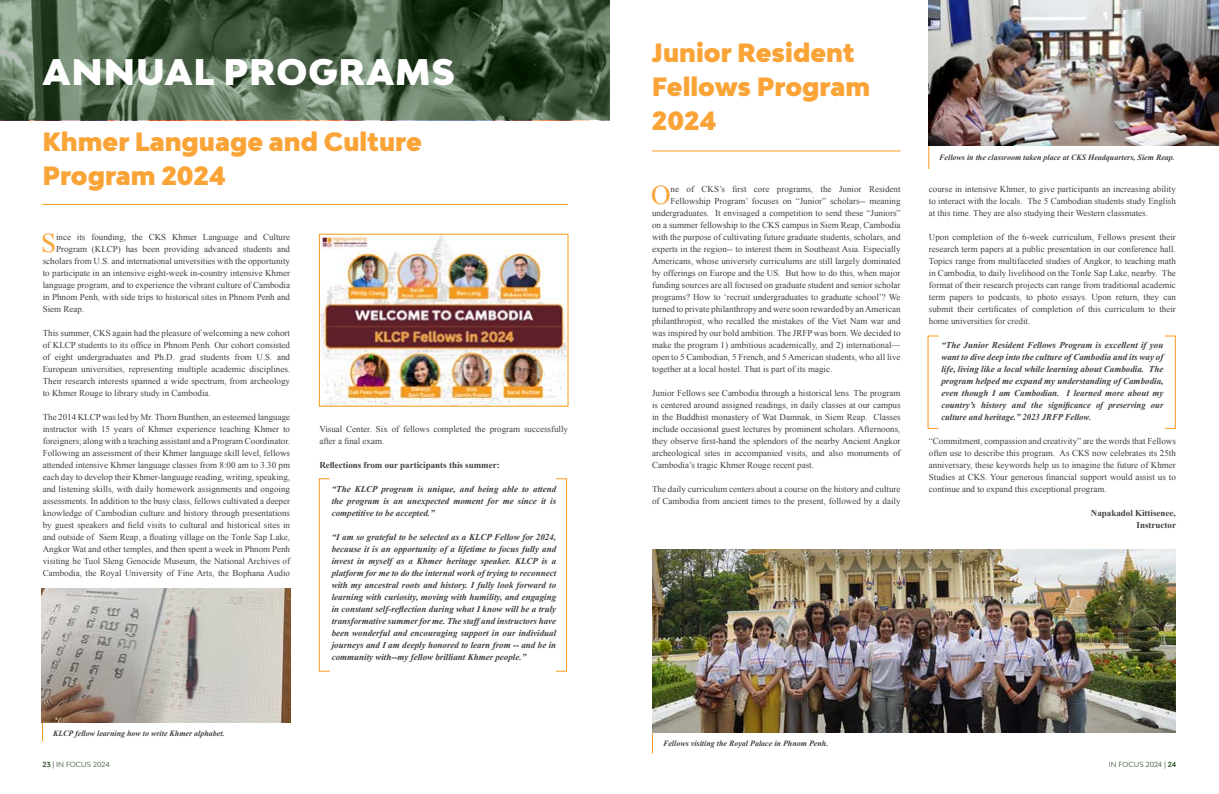
<style>
.page{position:relative;width:1219px;height:794px;background:#fff}
.page>*{position:absolute;margin:0;border:0;box-sizing:border-box;transform-origin:0 0}
.t1{font:900 35px "Bw Modelica";letter-spacing:.03em;color:#fff}
.t2{font:27.1px "Times New Roman";color:#faa438}
.t3{font:900 25px/34px "Bw Modelica";color:#faa438}
.t4{font:9px/12px "Times New Roman";color:#414042;text-align:justify}
.t5{font:italic 700 9px/12px "Times New Roman";color:#414042;text-align:justify}
.t6{font:700 9px/12px "Times New Roman";color:#414042;text-align:right}
.t7{font:italic 700 8px "Times New Roman";color:#414042}
.t8{font:7px "Bw Modelica";letter-spacing:.005em;color:#375532}
.s1{font-weight:700}
</style>
<div class="page">
<svg style="left:0;top:0;width:609px;height:120px"></svg>
<svg style="left:42px;top:722px;width:1px;height:19px"></svg>
<hr style="left:43px;top:204px;width:525px;height:1px;background:#f99b1f">
<img style="left:321px;top:236px;width:245px;height:169px">
<div style="left:319px;top:234px;width:249px;height:173px;border:1px solid #f99b20"></div>
<img style="left:42px;top:588px;width:248px;height:134px">
<svg style="left:652px;top:732px;width:1px;height:21px"></svg>
<hr style="left:652px;top:150px;width:248px;height:1px;background:#f99b1f">
<img style="left:652px;top:549px;width:524px;height:183px">
<hr style="left:928px;top:134px;width:1px;height:35px;background:#f99b1f">
<img style="left:928px;top:0;width:291px;height:146px">
<div style="left:319px;top:478px;width:11px;height:193px;border:1px solid #f99b1f"></div>
<div style="left:556px;top:478px;width:11px;height:193px;border:1px solid #f99b1f"></div>
<div style="left:1164px;top:335px;width:12px;height:94px;border:1px solid #f99b1f"></div>
<h1 class="t1" style="left:43px;top:49px;width:414px">ANNUAL PROGRAMS</h1>
<h3 class="t3" style="left:43px;top:124px;width:381px">Khmer Language and Culture<br>Program 2024</h3>
<h2 class="t2" style="left:41px;top:225px;width:17px">S</h2>
<p class="t4" style="left:56px;top:231px;width:235px">ince its founding, the CKS Khmer Language and Culture</p>
<p class="t4" style="left:56px;top:243px;width:235px">Program (KLCP) has been providing advanced students and</p>
<p class="t4" style="left:43px;top:255px;width:249px">scholars from U.S. and international universities with the opportunity</p>
<p class="t4" style="left:43px;top:267px;width:249px">to participate in an intensive eight-week in-country intensive Khmer</p>
<p class="t4" style="left:43px;top:279px;width:249px">language program, and to experience the vibrant culture of Cambodia</p>
<p class="t4" style="left:43px;top:291px;width:249px">in Phnom Penh, with side trips to historical sites in Phnom Penh and</p>
<p class="t4" style="left:43px;top:303px;width:43px">Siem Reap.</p>
<p class="t4" style="left:43px;top:327px;width:249px">This summer, CKS again had the pleasure of welcoming a new cohort of KLCP students to its office in Phnom Penh. Our cohort consisted of eight undergraduates and Ph.D. grad students from U.S. and European universities, representing multiple academic disciplines.<br>Their research interests spanned a wide spectrum, from archeology to Khmer Rouge to library study in Cambodia.</p>
<p class="t4" style="left:43px;top:411px;width:249px">The 2014 KLCP was led by Mr. Thorn Bunthen, an esteemed language instructor with 15 years of Khmer experience teaching Khmer to foreigners; along with a teaching assistant and a Program Coordinator.<br>Following an assessment of their Khmer language skill level, fellows attended intensive Khmer language classes from 8:00 am to 3.30 pm each day to develop their Khmer-language reading, writing, speaking, and listening skills, with daily homework assignments and ongoing assessments. In addition to the busy class, fellows cultivated a deeper knowledge of Cambodian culture and history through presentations by guest speakers and field visits to cultural and historical sites in and outside of Siem Reap, a floating village on the Tonle Sap Lake, Angkor Wat and other temples, and then spent a week in Phnom Penh visiting he Tuol Sleng Genocide Museum, the National Archives of Cambodia, the Royal University of Fine Arts, the Bophana Audio</p>
<p class="t7" style="left:53px;top:727px;width:173px">KLCP fellow learning how to write Khmer alphabet.</p>
<p class="t4" style="left:319px;top:423px;width:250px">Visual Center. Six of fellows completed the program successfully after a final exam.</p>
<p class="t6" style="left:319px;top:459px;width:182px">Reflections from our participants this summer:</p>
<p class="t5" style="left:332px;top:483px;width:226px">“The KLCP program is unique, and being able to attend the program is an unexpected moment for me since it is competitive to be accepted.”</p>
<p class="t5" style="left:332px;top:531px;width:226px">“I am so grateful to be selected as a KLCP Fellow for 2024, because it is an opportunity of a lifetime to focus fully and invest in myself as a Khmer heritage speaker. KLCP is a platform for me to do the internal work of trying to reconnect with my ancestral roots and history. I fully look forward to learning with curiosity, moving with humility, and engaging in constant self-reflection during what I know will be a truly transformative summer for me. The staff and instructors have been wonderful and encouraging support in our individual journeys and I am deeply honored to learn from -- and be in community with--my fellow brilliant Khmer people.”</p>
<h3 class="t3" style="left:652px;top:35px;width:220px">Junior Resident<br>Fellows Program<br>2024</h3>
<h2 class="t2" style="left:651px;top:177px;width:21px">O</h2>
<p class="t4" style="left:671px;top:183px;width:231px">ne of CKS’s first core programs, the Junior Resident</p>
<p class="t4" style="left:671px;top:195px;width:231px">Fellowship Program’ focuses on “Junior” scholars-- meaning</p>
<p class="t4" style="left:652px;top:207px;width:250px">undergraduates. It envisaged a competition to send these “Juniors”</p>
<p class="t4" style="left:652px;top:219px;width:250px">on a summer fellowship to the CKS campus in Siem Reap, Cambodia</p>
<p class="t4" style="left:652px;top:231px;width:250px">with the purpose of cultivating future graduate students, scholars, and</p>
<p class="t4" style="left:652px;top:243px;width:250px">experts in the region-- to interest them in Southeast Asia. Especially</p>
<p class="t4" style="left:652px;top:255px;width:250px">Americans, whose university curriculums are still largely dominated</p>
<p class="t4" style="left:652px;top:267px;width:250px">by offerings on Europe and the US. But how to do this, when major</p>
<p class="t4" style="left:652px;top:279px;width:250px">funding sources are all focused on graduate student and senior scholar</p>
<p class="t4" style="left:652px;top:291px;width:250px">programs? How to ‘recruit undergraduates to graduate school’? We</p>
<p class="t4" style="left:652px;top:303px;width:250px">turned to private philanthropy and were soon rewarded by an American</p>
<p class="t4" style="left:652px;top:315px;width:250px">philanthropist, who recalled the mistakes of the Viet Nam war and</p>
<p class="t4" style="left:652px;top:327px;width:250px">was inspired by our bold ambition. The JRFP was born. We decided to</p>
<p class="t4" style="left:652px;top:339px;width:250px">make the program 1) ambitious academically, and 2) international—</p>
<p class="t4" style="left:652px;top:351px;width:250px">open to 5 Cambodian, 5 French, and 5 American students, who all live</p>
<p class="t4" style="left:652px;top:363px;width:182px">together at a local hostel. That is part of its magic.</p>
<p class="t4" style="left:652px;top:387px;width:250px">Junior Fellows see Cambodia through a historical lens. The program is centered around assigned readings, in daily classes at our campus in the Buddhist monastery of Wat Damnak, in Siem Reap. Classes include occasional guest lectures by prominent scholars. Afternoons, they observe first-hand the splendors of the nearby Ancient Angkor archeological sites in accompanied visits, and also monuments of Cambodia’s tragic Khmer Rouge recent past.</p>
<p class="t4" style="left:652px;top:483px;width:250px">The daily curriculum centers about a course on the history and culture of Cambodia from ancient times to the present, followed by a daily</p>
<p class="t7" style="left:939px;top:151px;width:237px">Fellows in the classroom taken place at CKS Headquarters, Siem Reap.</p>
<p class="t4" style="left:929px;top:183px;width:248px">course in intensive Khmer, to give participants an increasing ability to interact with the locals. The 5 Cambodian students study English at this time. They are also studying their Western classmates.</p>
<p class="t4" style="left:929px;top:231px;width:248px">Upon completion of the 6-week curriculum, Fellows present their research term papers at a public presentation in our conference hall.<br>Topics range from multifaceted studies of Angkor, to teaching math in Cambodia, to daily livelihood on the Tonle Sap Lake, nearby. The format of their research projects can range from traditional academic term papers to podcasts, to photo essays. Upon return, they can submit their certificates of completion of this curriculum to their home universities for credit.</p>
<p class="t5" style="left:941px;top:339px;width:224px">“The Junior Resident Fellows Program is excellent if you want to dive deep into the culture of Cambodia and its way of life, living like a local while learning about Cambodia. The program helped me expand my understanding of Cambodia, even though I am Cambodian. I learned more about my country’s history and the significance of preserving our culture and heritage.” 2023 JRFP Fellow.</p>
<p class="t4" style="left:929px;top:435px;width:248px">“Commitment, compassion and creativity” are the words that Fellows often use to describe this program. As CKS now celebrates its 25th anniversary, these keywords help us to imagine the future of Khmer Studies at CKS. Your generous financial support would assist us to continue and to expand this exceptional program.</p>
<p class="t6" style="left:1091px;top:507px;width:87px">Napakadol Kittisenee,<br>Instructor</p>
<p class="t7" style="left:663px;top:738px;width:167px">Fellows visiting the Royal Palace in Phnom Penh.</p>
<p class="t8" style="left:43px;top:760px;width:69px"><span class="s1">23</span> | IN FOCUS 2024</p>
<p class="t8" style="left:1109px;top:760px;width:69px">IN FOCUS 2024 | <span class="s1">24</span></p>
</div>
